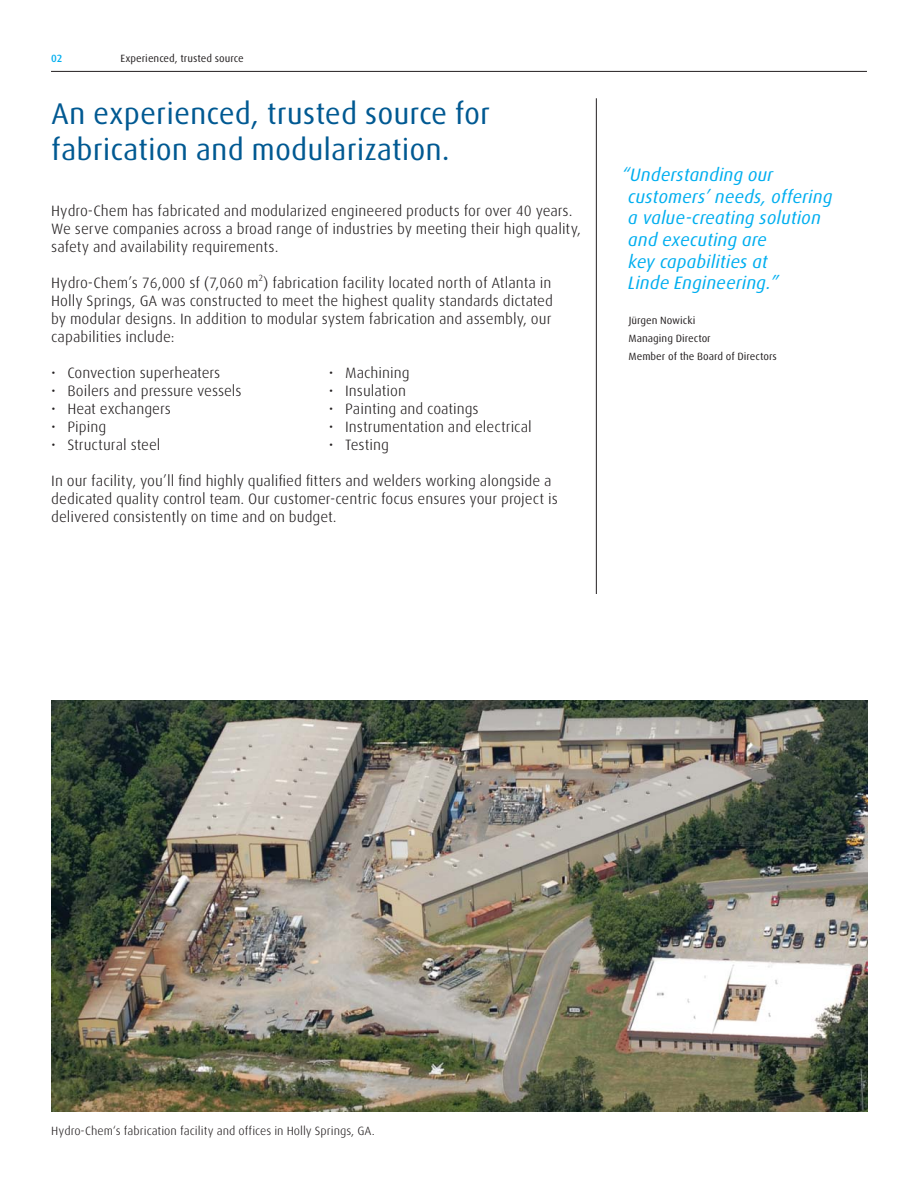
<style>
.page{position:relative;width:918px;height:1188px;background:#fff}
.page>*{position:absolute;margin:0;border:0;box-sizing:border-box;transform-origin:0 0}
.t1{font:30px/36px "Linde Dax Global";color:#005992}
.t2{font:italic 18px/21.6px "Linde Dax Global";color:#00aeef}
.t3{font:300 15px/18px "Linde Dax Global";color:#231f20}
.t4{font:300 12px "Linde Dax Global";color:#231f20}
.t5{font:10.5px/18px "Linde Dax Global";color:#231f20}
.t6{font:500 10.5px "Linde Dax Global";color:#00aeef}
.t7{font:300 9px "Linde Dax Global";color:#231f20}
</style>
<div class="page">
<img style="left:51px;top:701px;width:816px;height:411px">
<hr style="left:596px;top:98px;width:1px;height:496px;background:#231f20">
<hr style="left:51px;top:71px;width:816px;height:1px;background:#231f20">
<p class="t6" style="left:51px;top:54px;width:13px">02</p>
<p class="t5" style="left:120px;top:50px;width:125px">Experienced, trusted source</p>
<h1 class="t1" style="left:51px;top:97px;width:441px">An experienced, trusted source for fabrication and modularization.</h1>
<p class="t3" style="left:51px;top:203px;width:531px">Hydro-Chem has fabricated and modularized engineered products for over 40 years.<br>We serve companies across a broad range of industries by meeting their high quality, safety and availability requirements.</p>
<p class="t3" style="left:51px;top:275px;width:502px">Hydro-Chem’s 76,000 sf (7,060 m ) fabrication facility located north of Atlanta in</p>
<p class="t7" style="left:259px;top:273px;width:6px">2</p>
<p class="t3" style="left:51px;top:293px;width:503px;text-align:justify">Holly Springs, GA was constructed to meet the highest quality standards dictated by modular designs. In addition to modular system fabrication and assembly, our capabilities include:</p>
<p class="t3" style="left:329px;top:365px;width:82px">• Machining</p>
<p class="t3" style="left:329px;top:383px;width:79px">• Insulation</p>
<p class="t3" style="left:329px;top:401px;width:151px">• Painting and coatings</p>
<p class="t3" style="left:329px;top:419px;width:204px">• Instrumentation and electrical</p>
<p class="t3" style="left:329px;top:437px;width:62px">• Testing</p>
<p class="t3" style="left:51px;top:473px;width:508px">In our facility, you’ll find highly qualified fitters and welders working alongside a dedicated quality control team. Our customer-centric focus ensures your project is delivered consistently on time and on budget.</p>
<p class="t3" style="left:51px;top:365px;width:171px">• Convection superheaters</p>
<p class="t3" style="left:51px;top:383px;width:192px">• Boilers and pressure vessels</p>
<p class="t3" style="left:51px;top:401px;width:121px">• Heat exchangers</p>
<p class="t3" style="left:51px;top:419px;width:57px">• Piping</p>
<p class="t3" style="left:51px;top:437px;width:111px">• Structural steel</p>
<p class="t2" style="left:628px;top:165px;width:206px;text-indent:-6px">“Understanding our customers’ needs, offering a value-creating solution and executing are<br>key capabilities at<br>Linde Engineering.”</p>
<p class="t5" style="left:629px;top:312px;width:150px">Jürgen Nowicki<br>Managing Director<br>Member of the Board of Directors</p>
<p class="t4" style="left:51px;top:1125px;width:325px">Hydro-Chem‘s fabrication facility and offices in Holly Springs, GA.</p>
</div>
